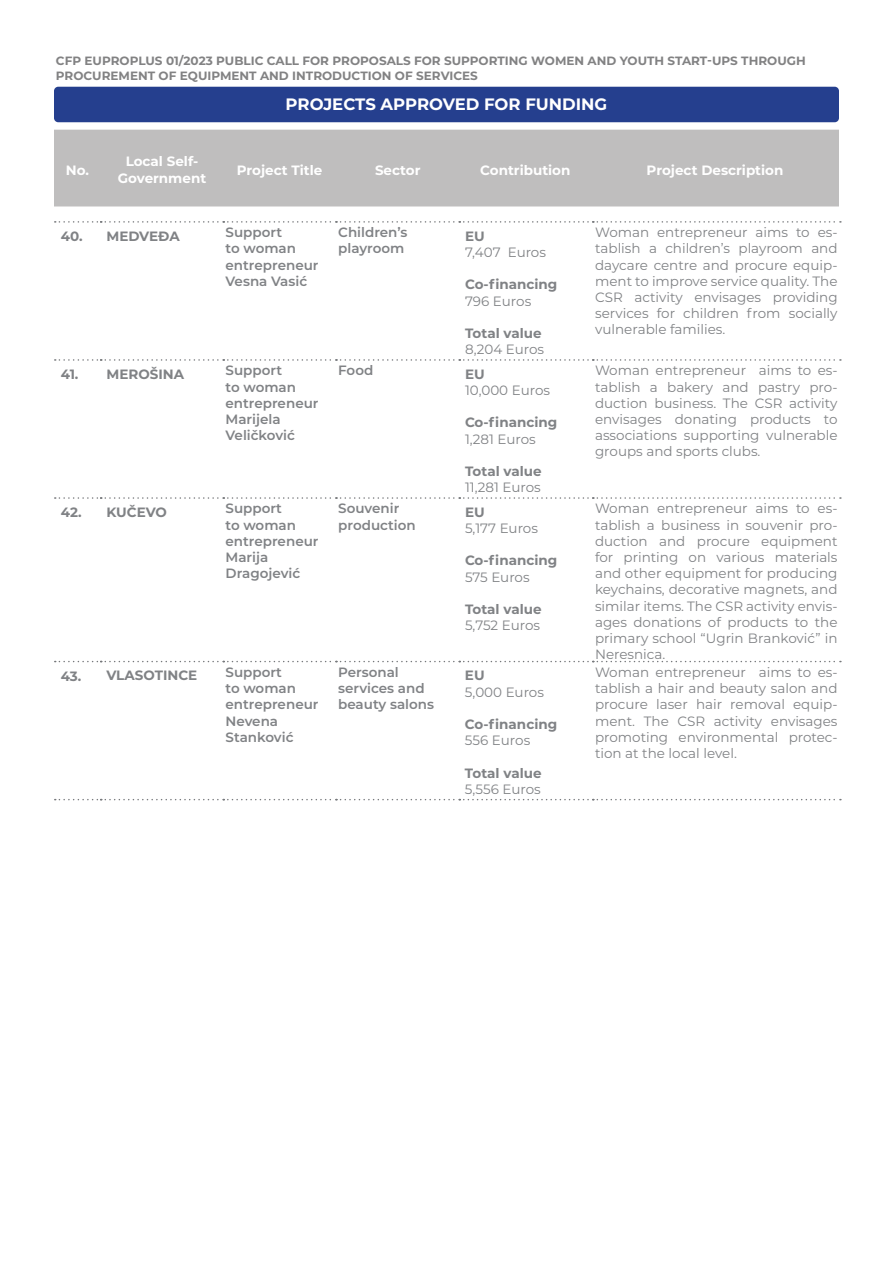
<style>
.page{position:relative;width:893px;height:1263px;background:#fff}
.page>*{position:absolute;margin:0;border:0;box-sizing:border-box;transform-origin:0 0}
.t1{font:700 16.5px "Montserrat";color:#fff}
.t2{font:13.5px/16.2px "Montserrat";color:#808285;text-align:justify}
.t3{font:600 13.5px/16.2px "Montserrat";color:#808285}
.t4{font:700 13.5px "Montserrat";color:#808285}
.t5{font:700 13.5px/17.2px "Montserrat";color:#fff;text-align:center}
.t6{font:700 12px/14.4px "Montserrat";color:#828283}
</style>
<div class="page">
<div style="left:54px;top:87px;width:785px;height:35px;background:#253f8e;border-radius:4px"></div>
<div style="left:54px;top:130px;width:785px;height:76px;background:#bfbebe"></div>
<svg style="left:55px;top:221px;width:786px;height:2px"></svg>
<svg style="left:55px;top:359px;width:786px;height:2px"></svg>
<svg style="left:55px;top:497px;width:786px;height:2px"></svg>
<svg style="left:55px;top:661px;width:786px;height:1px"></svg>
<svg style="left:55px;top:799px;width:786px;height:1px"></svg>
<p class="t6" style="left:56px;top:53px;width:751px">CFP EUPROPLUS 01/2023 PUBLIC CALL FOR PROPOSALS FOR SUPPORTING WOMEN AND YOUTH START-UPS THROUGH<br>PROCUREMENT OF EQUIPMENT AND INTRODUCTION OF SERVICES</p>
<p class="t1" style="left:286px;top:92px;width:323px">PROJECTS APPROVED FOR FUNDING</p>
<p class="t5" style="left:66px;top:161px;width:25px">No.</p>
<p class="t5" style="left:118px;top:152px;width:90px">Local Self-<br>Government</p>
<p class="t5" style="left:237px;top:161px;width:87px">Project Title</p>
<p class="t5" style="left:375px;top:161px;width:47px">Sector</p>
<p class="t5" style="left:480px;top:161px;width:92px">Contribution</p>
<p class="t5" style="left:647px;top:161px;width:138px">Project Description</p>
<p class="t4" style="left:61px;top:226px;width:120px">40. MEDVEĐA</p>
<p class="t3" style="left:226px;top:224px;width:95px">Support<br>to woman entrepreneur<br>Vesna Vasić</p>
<p class="t3" style="left:338px;top:224px;width:71px">Children’s playroom</p>
<p class="t4" style="left:465px;top:226px;width:21px">EU</p>
<p class="t2" style="left:465px;top:244px;width:83px">7,407 Euros</p>
<p class="t4" style="left:465px;top:275px;width:94px">Co-financing</p>
<p class="t2" style="left:465px;top:292px;width:68px">796 Euros</p>
<p class="t4" style="left:465px;top:323px;width:78px">Total value</p>
<p class="t2" style="left:465px;top:341px;width:81px">8,204 Euros</p>
<p class="t4" style="left:61px;top:364px;width:125px">41. MEROŠINA</p>
<p class="t3" style="left:226px;top:362px;width:95px">Support<br>to woman entrepreneur<br>Marijela<br>Veličković</p>
<p class="t3" style="left:338px;top:362px;width:37px">Food</p>
<p class="t4" style="left:465px;top:364px;width:21px">EU</p>
<p class="t2" style="left:465px;top:382px;width:87px">10,000 Euros</p>
<p class="t4" style="left:465px;top:413px;width:94px">Co-financing</p>
<p class="t2" style="left:465px;top:430px;width:72px">1,281 Euros</p>
<p class="t4" style="left:465px;top:461px;width:78px">Total value</p>
<p class="t2" style="left:465px;top:479px;width:77px">11,281 Euros</p>
<p class="t4" style="left:61px;top:502px;width:108px">42. KUČEVO</p>
<p class="t3" style="left:226px;top:500px;width:95px">Support<br>to woman entrepreneur<br>Marija<br>Dragojević</p>
<p class="t3" style="left:338px;top:500px;width:79px">Souvenir production</p>
<p class="t4" style="left:465px;top:502px;width:21px">EU</p>
<p class="t2" style="left:465px;top:520px;width:74px">5,177 Euros</p>
<p class="t4" style="left:465px;top:551px;width:94px">Co-financing</p>
<p class="t2" style="left:465px;top:568px;width:66px">575 Euros</p>
<p class="t4" style="left:465px;top:599px;width:78px">Total value</p>
<p class="t2" style="left:465px;top:617px;width:77px">5,752 Euros</p>
<p class="t4" style="left:61px;top:666px;width:138px">43. VLASOTINCE</p>
<p class="t3" style="left:226px;top:663px;width:95px">Support<br>to woman entrepreneur<br>Nevena<br>Stanković</p>
<p class="t3" style="left:338px;top:663px;width:97px">Personal services and beauty salons</p>
<p class="t4" style="left:465px;top:666px;width:21px">EU</p>
<p class="t2" style="left:465px;top:683px;width:81px">5,000 Euros</p>
<p class="t4" style="left:465px;top:714px;width:94px">Co-financing</p>
<p class="t2" style="left:465px;top:732px;width:67px">556 Euros</p>
<p class="t4" style="left:465px;top:763px;width:78px">Total value</p>
<p class="t2" style="left:465px;top:780px;width:77px">5,556 Euros</p>
<p class="t2" style="left:595px;top:224px;width:244px">Woman entrepreneur aims to es&shy;tablish a children’s playroom and daycare centre and procure equip&shy;ment to improve service quality. The CSR activity envisages providing services for children from socially vulnerable families.</p>
<p class="t2" style="left:595px;top:362px;width:244px">Woman entrepreneur aims to es&shy;tablish a bakery and pastry pro&shy;duction business. The CSR activity envisages donating products to associations supporting vulnerable groups and sports clubs.</p>
<p class="t2" style="left:595px;top:500px;width:244px">Woman entrepreneur aims to es&shy;tablish a business in souvenir pro&shy;duction and procure equipment for printing on various materials and other equipment for producing keychains, decorative magnets, and similar items. The CSR activity envis&shy;ages donations of products to the primary school “Ugrin Branković” in Neresnica.</p>
<p class="t2" style="left:595px;top:663px;width:244px">Woman entrepreneur aims to es&shy;tablish a hair and beauty salon and procure laser hair removal equip&shy;ment. The CSR activity envisages promoting environmental protec&shy;tion at the local level.</p>
</div>
